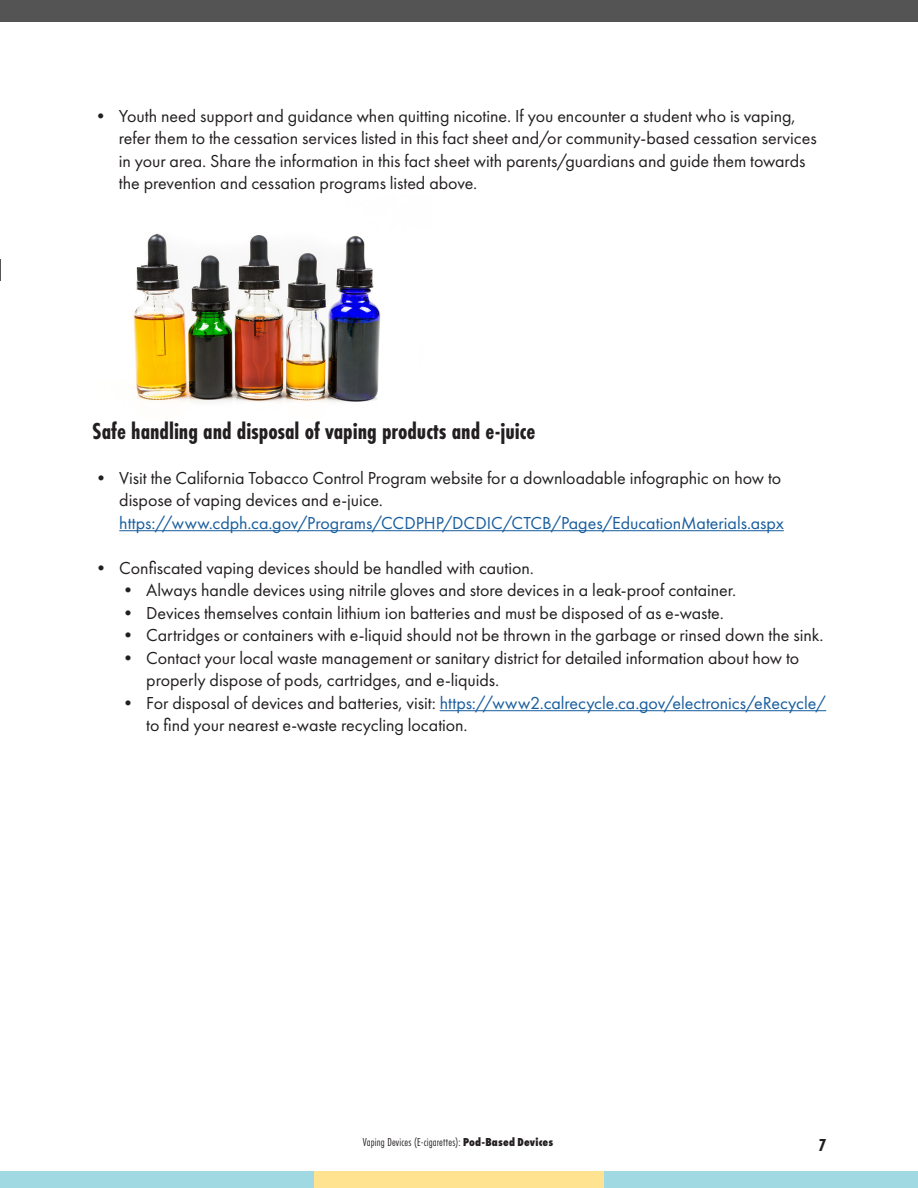
<style>
.page{position:relative;width:918px;height:1188px;background:#fff}
.page>*{position:absolute;margin:0;border:0;box-sizing:border-box;transform-origin:0 0}
.t1{font:700 24px "Futura PT Cond";color:#231f20}
.LbI{font:18px/22.5px "Futura PT";letter-spacing:-.005em;color:#231f20}
.t2{font:700 18px "Futura PT Cond";color:#231f20}
.t3{font:12px "Futura PT Cond";letter-spacing:.01em;color:#231f20}
.s1{color:#175d9e}
.s2{font-weight:800}
</style>
<div class="page">
<div style="left:0;top:1172px;width:918px;height:16px;background:#a1d9e3"></div>
<div style="left:315px;top:1172px;width:289px;height:16px;background:#ffe391"></div>
<svg style="left:0;top:259px;width:1px;height:22px"></svg>
<div style="left:0;top:0;width:918px;height:22px;background:#545454"></div>
<img style="left:133px;top:233px;width:248px;height:169px">
<hr style="left:119px;top:530px;width:665px;height:1px;background:#175d9e">
<hr style="left:440px;top:710px;width:386px;height:1px;background:#175d9e">
<p class="LbI" style="left:92px;top:104px;width:19px">•</p>
<p class="LbI" style="left:119px;top:104px;width:699px">Youth need support and guidance when quitting nicotine. If you encounter a student who is vaping, refer them to the cessation services listed in this fact sheet and/or community-based cessation services in your area. Share the information in this fact sheet with parents/guardians and guide them towards the prevention and cessation programs listed above.</p>
<h2 class="t1" style="left:92px;top:417px;width:445px">Safe handling and disposal of vaping products and e-juice</h2>
<p class="LbI" style="left:92px;top:467px;width:19px">•</p>
<p class="LbI" style="left:119px;top:467px;width:666px">Visit the California Tobacco Control Program website for a downloadable infographic on how to dispose of vaping devices and e-juice. <span class="s1">https://www.cdph.ca.gov/Programs/CCDPHP/DCDIC/CTCB/Pages/EducationMaterials.aspx</span></p>
<p class="LbI" style="left:92px;top:557px;width:19px">•</p>
<p class="LbI" style="left:119px;top:557px;width:416px">Confiscated vaping devices should be handled with caution.</p>
<p class="LbI" style="left:119px;top:579px;width:19px">•</p>
<p class="LbI" style="left:146px;top:579px;width:592px">Always handle devices using nitrile gloves and store devices in a leak-proof container.</p>
<p class="LbI" style="left:119px;top:602px;width:19px">•</p>
<p class="LbI" style="left:146px;top:602px;width:579px">Devices themselves contain lithium ion batteries and must be disposed of as e-waste.</p>
<p class="LbI" style="left:119px;top:624px;width:19px">•</p>
<p class="LbI" style="left:146px;top:624px;width:679px">Cartridges or containers with e-liquid should not be thrown in the garbage or rinsed down the sink.</p>
<p class="LbI" style="left:119px;top:647px;width:19px">•</p>
<p class="LbI" style="left:146px;top:647px;width:655px">Contact your local waste management or sanitary district for detailed information about how to properly dispose of pods, cartridges, and e-liquids.</p>
<p class="LbI" style="left:119px;top:692px;width:19px">•</p>
<p class="LbI" style="left:146px;top:692px;width:681px">For disposal of devices and batteries, visit: <span class="s1">https://www2.calrecycle.ca.gov/electronics/eRecycle/ </span>to find your nearest e-waste recycling location.</p>
<p class="t3" style="left:363px;top:1135px;width:192px">Vaping Devices (E-cigarettes): <span class="s2">Pod-Based Devices</span></p>
<p class="t2" style="left:819px;top:1134px;width:9px">7</p>
</div>
